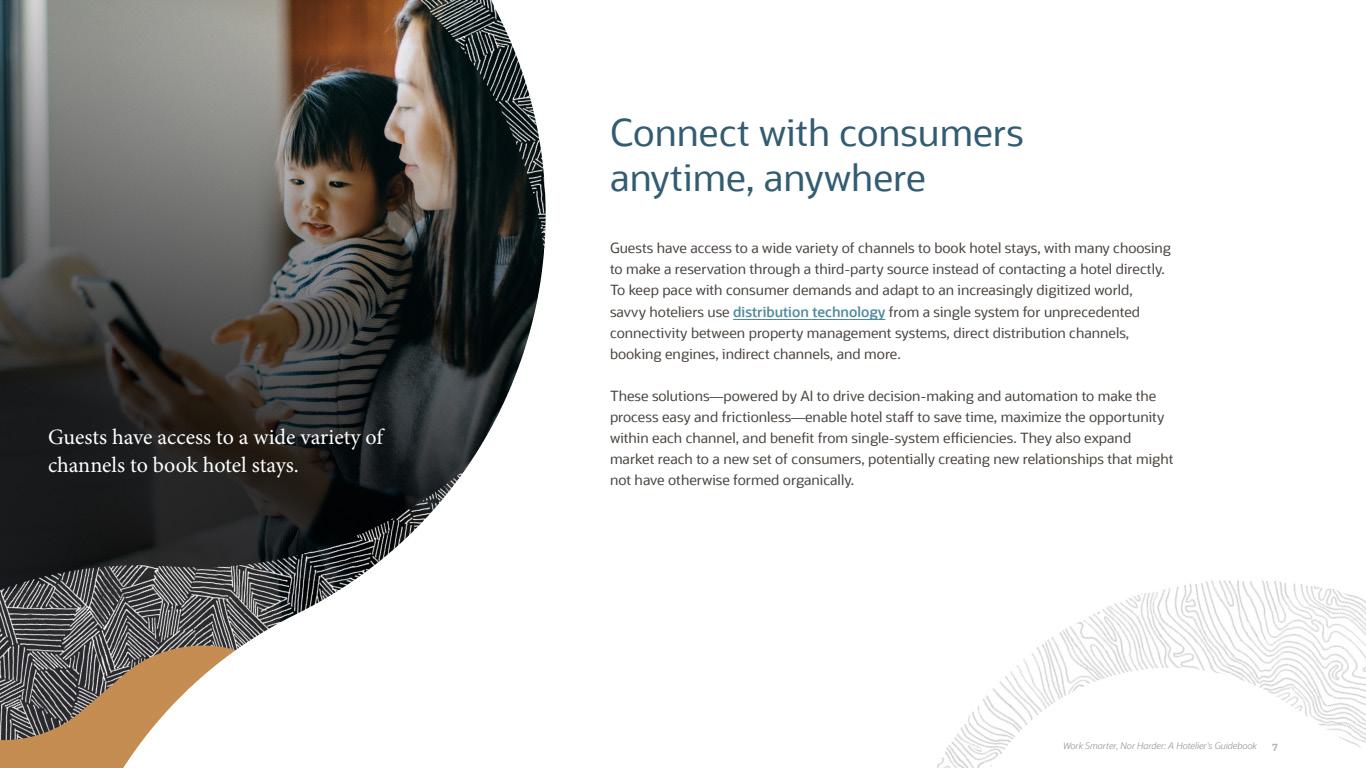
<style>
.page{position:relative;width:1366px;height:768px;background:#fff}
.page>*{position:absolute;margin:0;border:0;box-sizing:border-box;transform-origin:0 0}
.Headline{font:37px/45px "Oracle Sans";color:#325c72}
.Call_out{font:22px/28px "Minion Pro";letter-spacing:-.005em;color:#fff}
.BP{font:14px/21.2px "Oracle Sans";color:#49433e}
.t1{font:700 10px "Oracle Sans";color:#bcb6b0}
.t2{font:italic 300 9px "Oracle Sans";color:#8b8580}
.s1{font-weight:600;color:#508a9e}
</style>
<div class="page">
<img style="left:0;top:0;width:1366px;height:768px">
<hr style="left:733px;top:319px;width:152px;height:1px;background:#508a9e">
<p class="Call_out" style="left:48px;top:423px;width:337px">Guests have access to a wide variety of channels to book hotel stays.</p>
<p class="Headline" style="left:610px;top:110px;width:415px">Connect with consumers anytime, anywhere</p>
<p class="BP" style="left:610px;top:237px;width:563px">Guests have access to a wide variety of channels to book hotel stays, with many choosing to make a reservation through a third-party source instead of contacting a hotel directly.<br>To keep pace with consumer demands and adapt to an increasingly digitized world, savvy hoteliers use <span class="s1">distribution technology</span> from a single system for unprecedented connectivity between property management systems, direct distribution channels, booking engines, indirect channels, and more.</p>
<p class="BP" style="left:610px;top:385px;width:565px">These solutions—powered by AI to drive decision-making and automation to make the process easy and frictionless—enable hotel staff to save time, maximize the opportunity within each channel, and benefit from single-system efficiencies. They also expand market reach to a new set of consumers, potentially creating new relationships that might not have otherwise formed organically.</p>
<p class="t2" style="left:1063px;top:741px;width:195px">Work Smarter, Nor Harder: A Hotelier's Guidebook</p>
<p class="t1" style="left:1272px;top:741px;width:7px">7</p>
</div>
